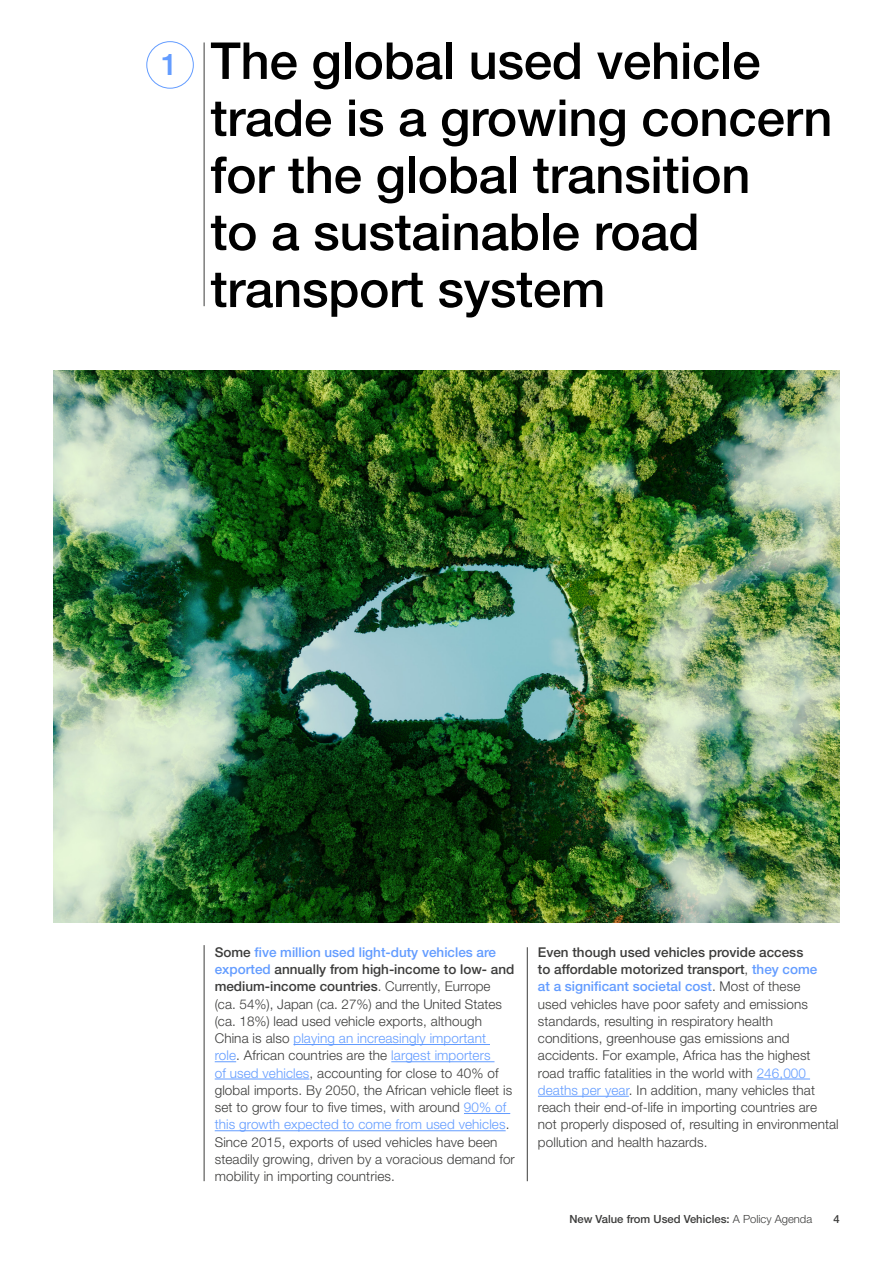
<style>
.page{position:relative;width:893px;height:1263px;background:#fff}
.page>*{position:absolute;margin:0;border:0;box-sizing:border-box;transform-origin:0 0}
.t1{font:500 51px/57px "Helvetica Neue LT Pro";letter-spacing:-.005em;color:#000}
.t2{font:500 30px "Helvetica Neue LT Pro";color:#639cff}
.t3{font:300 13.5px/17.2px "Helvetica Neue LT Pro";letter-spacing:.01em;color:#3c3c3b}
.t4{font:500 11.25px "Helvetica Neue LT Pro";color:#3c3c3b}
.s1{font-weight:500}
.s2{font-weight:500;color:#639cff}
.s3{color:#639cff}
.s4{font-weight:300}
</style>
<div class="page">
<hr style="left:204px;top:42px;width:1px;height:264px;background:#3c3c3b">
<div style="left:147px;top:41px;width:47px;height:47px;border:1px solid #639cff;border-radius:50%"></div>
<hr style="left:204px;top:945px;width:1px;height:236px;background:#3c3c3b">
<hr style="left:293px;top:1044px;width:197px;height:1px;background:#639cff">
<svg style="left:215px;top:1061px;width:21px;height:1px"></svg>
<hr style="left:391px;top:1061px;width:103px;height:1px;background:#639cff">
<hr style="left:215px;top:1079px;width:94px;height:1px;background:#639cff">
<hr style="left:464px;top:1113px;width:46px;height:1px;background:#639cff">
<hr style="left:215px;top:1130px;width:291px;height:1px;background:#639cff">
<hr style="left:757px;top:1079px;width:53px;height:1px;background:#639cff">
<hr style="left:538px;top:1096px;width:91px;height:1px;background:#639cff">
<hr style="left:527px;top:947px;width:1px;height:234px;background:#3c3c3b">
<img style="left:53px;top:370px;width:787px;height:552px">
<h2 class="t2" style="left:161px;top:46px;width:18px">1</h2>
<h1 class="t1" style="left:210px;top:32px;width:623px">The global used vehicle trade is a growing concern for the global transition<br>to a sustainable road transport system</h1>
<p class="t3" style="left:215px;top:943px;width:302px"><span class="s1">Some</span> <span class="s2">five million used light-duty vehicles are exported</span> <span class="s1">annually from high-income to low- and medium-income countries</span>. Currently, Eurrope (ca. 54%), Japan (ca. 27%) and the United States (ca. 18%) lead used vehicle exports, although China is also <span class="s3">playing an increasingly important<br>role</span>. African countries are the <span class="s3">largest importers<br>of used vehicles</span>, accounting for close to 40% of global imports. By 2050, the African vehicle fleet is set to grow four to five times, with around <span class="s3">90% of this growth expected to come from used vehicles</span>.<br>Since 2015, exports of used vehicles have been steadily growing, driven by a voracious demand for mobility in importing countries.</p>
<p class="t3" style="left:538px;top:943px;width:302px"><span class="s1">Even though used vehicles provide access<br>to affordable motorized transport</span>, <span class="s2">they come<br>at a significant societal cost</span>. Most of these<br>used vehicles have poor safety and emissions standards, resulting in respiratory health conditions, greenhouse gas emissions and accidents. For example, Africa has the highest road traffic fatalities in the world with <span class="s3">246,000 deaths per year</span>. In addition, many vehicles that reach their end-of-life in importing countries are not properly disposed of, resulting in environmental pollution and health hazards.</p>
<p class="t4" style="left:569px;top:1212px;width:244px">New Value from Used Vehicles: <span class="s4">A Policy Agenda</span></p>
<p class="t4" style="left:834px;top:1212px;width:8px">4</p>
</div>
